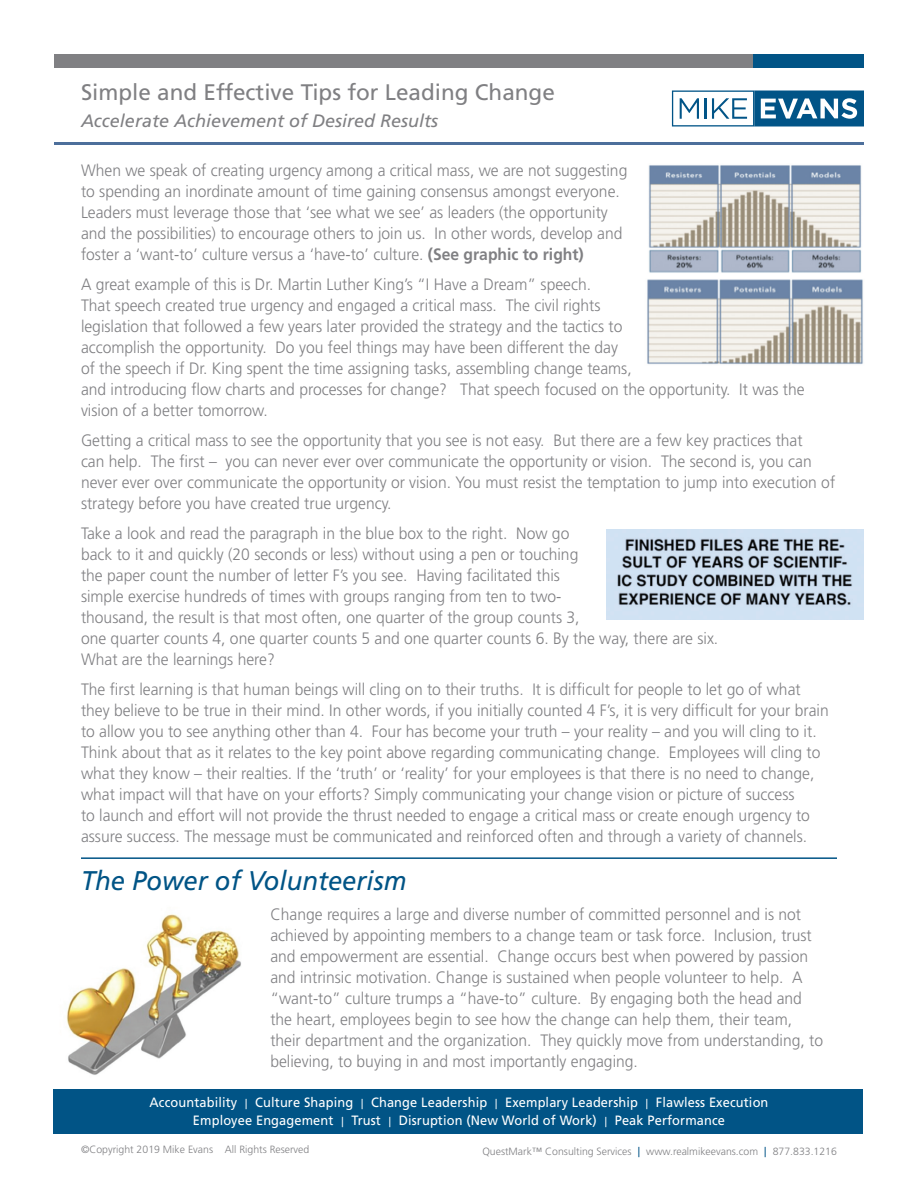
<style>
.page{position:relative;width:918px;height:1188px;background:#fff}
.page>*{position:absolute;margin:0;border:0;box-sizing:border-box;transform-origin:0 0}
.Header_with_rule{font:italic 27px "Frutiger";color:#015486;scale:.95 1}
.t1{font:22.5px "Frutiger";color:#808083}
.t2{font:italic 18px "Frutiger";color:#808083}
.Body{font:300 16.5px/21px "Frutiger";color:#808083;scale:.95 1}
.t3{font:13.5px/18px "Frutiger";letter-spacing:.01em;color:#fff;text-align:center;scale:.95 1}
.t4{font:300 10.5px "Frutiger";color:#808083}
.s1{font-weight:700}
.s2{font-weight:300}
.s3{font-size:13.5px;color:#015486}
</style>
<div class="page">
<div style="left:53px;top:1089px;width:810px;height:45px;background:#015486"></div>
<hr style="left:54px;top:142px;width:809px;height:3px;background:#4d6f9b">
<hr style="left:81px;top:857px;width:756px;height:2px;background:#015486">
<img style="left:647px;top:165px;width:216px;height:200px">
<img style="left:66px;top:914px;width:175px;height:161px">
<img style="left:606px;top:530px;width:258px;height:89px">
<svg style="left:672px;top:91px;width:192px;height:35px"></svg>
<div style="left:54px;top:54px;width:810px;height:14px;background:#808083"></div>
<div style="left:753px;top:54px;width:111px;height:14px;background:#015486"></div>
<p class="t1" style="left:81px;top:79px;width:475px">Simple and Effective Tips for Leading Change</p>
<p class="t2" style="left:81px;top:111px;width:359px">Accelerate Achievement of Desired Results</p>
<p class="Body" style="left:81px;top:160px;width:577px">When we speak of creating urgency among a critical mass, we are not suggesting to spending an inordinate amount of time gaining consensus amongst everyone.<br>Leaders must leverage those that ‘see what we see’ as leaders (the opportunity and the possibilities) to encourage others to join us. In other words, develop and foster a ‘want-to’ culture versus a ‘have-to’ culture. <span class="s1">(See graphic to right)</span></p>
<p class="Body" style="left:81px;top:274px;width:763px">A great example of this is Dr. Martin Luther King’s “I Have a Dream” speech.<br>That speech created true urgency and engaged a critical mass. The civil rights<br>legislation that followed a few years later provided the strategy and the tactics to<br>accomplish the opportunity. Do you feel things may have been different the day<br>of the speech if Dr. King spent the time assigning tasks, assembling change teams,<br>and introducing flow charts and processes for change? That speech focused on the opportunity. It was the vision of a better tomorrow.</p>
<p class="Body" style="left:81px;top:430px;width:795px">Getting a critical mass to see the opportunity that you see is not easy. But there are a few key practices that<br>can help. The first – you can never ever over communicate the opportunity or vision. The second is, you can never ever over communicate the opportunity or vision. You must resist the temptation to jump into execution of strategy before you have created true urgency.</p>
<p class="Body" style="left:81px;top:523px;width:672px">Take a look and read the paragraph in the blue box to the right. Now go<br>back to it and quickly (20 seconds or less) without using a pen or touching<br>the paper count the number of letter F’s you see. Having facilitated this<br>simple exercise hundreds of times with groups ranging from ten to two-<br>thousand, the result is that most often, one quarter of the group counts 3,<br>one quarter counts 4, one quarter counts 5 and one quarter counts 6. By the way, there are six.<br>What are the learnings here?</p>
<p class="Body" style="left:81px;top:679px;width:789px">The first learning is that human beings will cling on to their truths. It is difficult for people to let go of what they believe to be true in their mind. In other words, if you initially counted 4 F’s, it is very difficult for your brain to allow you to see anything other than 4. Four has become your truth – your reality – and you will cling to it.<br>Think about that as it relates to the key point above regarding communicating change. Employees will cling to what they know – their realties. If the ‘truth’ or ‘reality’ for your employees is that there is no need to change, what impact will that have on your efforts? Simply communicating your change vision or picture of success<br>to launch and effort will not provide the thrust needed to engage a critical mass or create enough urgency to assure success. The message must be communicated and reinforced often and through a variety of channels.</p>
<p class="Header_with_rule" style="left:81px;top:865px;width:344px">The Power of Volunteerism</p>
<p class="Body" style="left:270px;top:904px;width:583px">Change requires a large and diverse number of committed personnel and is not achieved by appointing members to a change team or task force. Inclusion, trust and empowerment are essential. Change occurs best when powered by passion and intrinsic motivation. Change is sustained when people volunteer to help. A “want-to” culture trumps a “have-to” culture. By engaging both the head and the heart, employees begin to see how the change can help them, their team, their department and the organization. They quickly move from understanding, to believing, to buying in and most importantly engaging.</p>
<p class="t3" style="left:150px;top:1093px;width:653px">Accountability <span class="s2">|</span> Culture Shaping <span class="s2">|</span> Change Leadership <span class="s2">|</span> Exemplary Leadership <span class="s2">|</span> Flawless Execution<br>Employee Engagement <span class="s2">|</span> Trust <span class="s2">|</span> Disruption (New World of Work) <span class="s2">|</span> Peak Performance</p>
<p class="t4" style="left:81px;top:1143px;width:230px">©Copyright 2019 Mike Evans All Rights Reserved</p>
<p class="t4" style="left:773px;top:1146px;width:66px">877.833.1216</p>
<p class="t4" style="left:482px;top:1146px;width:286px">QuestMark™ Consulting Services <span class="s3">|</span> www.realmikeevans.com <span class="s3">|</span></p>
</div>
